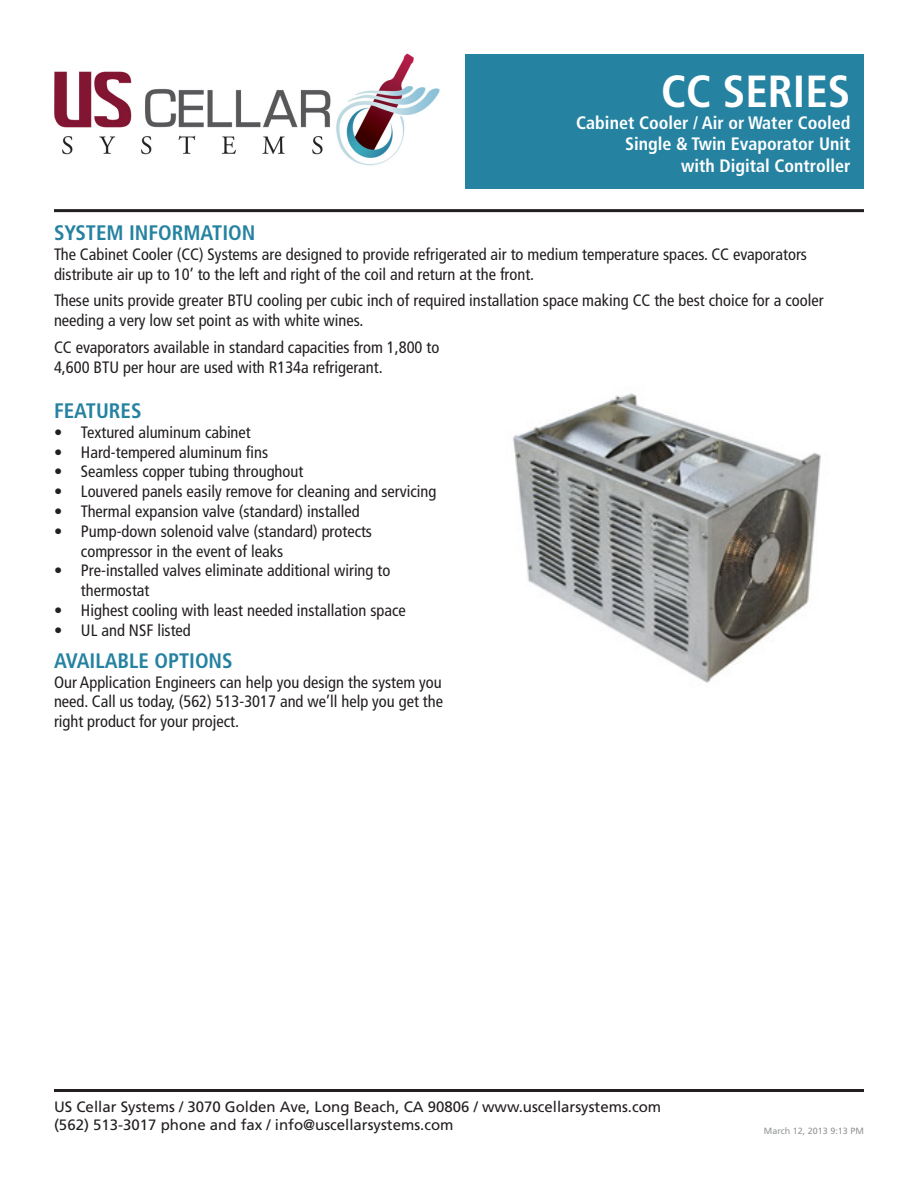
<style>
.page{position:relative;width:918px;height:1188px;background:#fff}
.page>*{position:absolute;margin:0;border:0;box-sizing:border-box;transform-origin:0 0}
.t1{font:700 condensed 45px "Frutiger LT Std";color:#fff}
.t2{font:700 condensed 21px "Frutiger LT Std";color:#2582a1}
.t3{font:700 condensed 18px/21.6px "Frutiger LT Std";color:#fff;text-align:right}
.t4{font:condensed 16.5px/19.8px "Frutiger LT Std";color:#231f20}
.t5{font:15px/18px "Frutiger LT Std";color:#231f20}
.t6{font:9px "Frutiger LT Std";color:#939598}
</style>
<div class="page">
<img style="left:54px;top:53px;width:386px;height:113px">
<div style="left:466px;top:54px;width:398px;height:135px;background:#2582a1"></div>
<hr style="left:54px;top:1089px;width:810px;height:3px;background:#231f20">
<hr style="left:54px;top:209px;width:810px;height:3px;background:#231f20">
<img style="left:513px;top:393px;width:308px;height:290px">
<h1 class="t1" style="left:661px;top:65px;width:191px">CC SERIES</h1>
<p class="t3" style="left:576px;top:112px;width:276px">Cabinet Cooler / Air or Water Cooled<br>Single &amp; Twin Evaporator Unit<br>with Digital Controller</p>
<p class="t2" style="left:54px;top:221px;width:203px">SYSTEM INFORMATION</p>
<p class="t4" style="left:54px;top:245px;width:754px">The Cabinet Cooler (CC) Systems are designed to provide refrigerated air to medium temperature spaces. CC evaporators distribute air up to 10’ to the left and right of the coil and return at the front.</p>
<p class="t4" style="left:54px;top:291px;width:771px">These units provide greater BTU cooling per cubic inch of required installation space making CC the best choice for a cooler needing a very low set point as with white wines.</p>
<p class="t4" style="left:54px;top:337px;width:387px">CC evaporators available in standard capacities from 1,800 to<br>4,600 BTU per hour are used with R134a refrigerant.</p>
<p class="t2" style="left:54px;top:398px;width:89px">FEATURES</p>
<p class="t4" style="left:54px;top:422px;width:198px">• Textured aluminum cabinet</p>
<p class="t4" style="left:54px;top:442px;width:216px">• Hard-tempered aluminum fins</p>
<p class="t4" style="left:54px;top:462px;width:251px">• Seamless copper tubing throughout</p>
<p class="t4" style="left:54px;top:482px;width:384px">• Louvered panels easily remove for cleaning and servicing</p>
<p class="t4" style="left:54px;top:501px;width:307px">• Thermal expansion valve (standard) installed</p>
<p class="t4" style="left:81px;top:521px;width:293px;text-indent:-27px">• Pump-down solenoid valve (standard) protects compressor in the event of leaks</p>
<p class="t4" style="left:81px;top:561px;width:311px;text-indent:-27px">• Pre-installed valves eliminate additional wiring to thermostat</p>
<p class="t4" style="left:54px;top:600px;width:353px">• Highest cooling with least needed installation space</p>
<p class="t4" style="left:54px;top:620px;width:138px">• UL and NSF listed</p>
<p class="t2" style="left:54px;top:648px;width:180px">AVAILABLE OPTIONS</p>
<p class="t4" style="left:54px;top:672px;width:391px;text-align:justify">Our Application Engineers can help you design the system you need. Call us today, (562) 513-3017 and we’ll help you get the right product for your project.</p>
<p class="t5" style="left:54px;top:1098px;width:609px">US Cellar Systems / 3070 Golden Ave, Long Beach, CA 90806 / www.uscellarsystems.com (562) 513-3017 phone and fax / info@uscellarsystems.com</p>
<p class="t6" style="left:764px;top:1126px;width:102px">March 12, 2013 9:13 PM</p>
</div>
